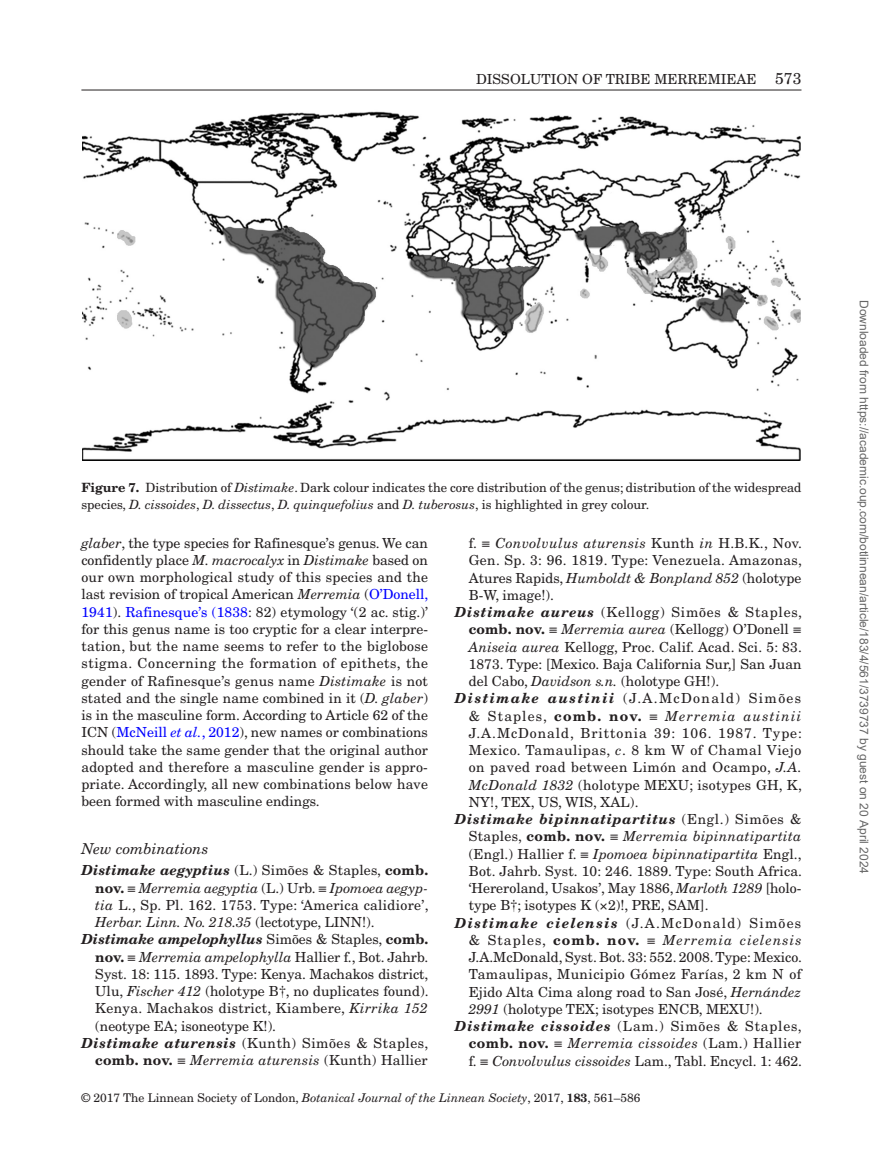
<style>
.page{position:relative;width:893px;height:1174px;background:#fff}
.page>*{position:absolute;margin:0;border:0;box-sizing:border-box;transform-origin:0 0}
.t1{font:italic 15px "New Century Schlbk";color:#231f20}
.t2{font:13.8px/17.2px "New Century Schlbk";letter-spacing:.01em;color:#231f20;text-align:justify}
.t3{font:italic 13.8px "New Century Schlbk";letter-spacing:.015em;color:#231f20}
.t4{font:13.8px "New Century Schlbk";letter-spacing:.055em;color:#231f20}
.t5{font:13.8px "New Century Schlbk";letter-spacing:.04em;color:#231f20}
.t6{font:italic 700 13.8px "New Century Schlbk";color:#231f20}
.t7{font:italic 700 13.8px "New Century Schlbk";letter-spacing:.04em;color:#231f20}
.t8{font:13.8px "New Century Schlbk";letter-spacing:.07em;color:#231f20}
.t9{font:13.8px "New Century Schlbk";letter-spacing:.09em;color:#231f20}
.t10{font:13.8px "New Century Schlbk";letter-spacing:.03em;color:#231f20}
.t11{font:13.8px "New Century Schlbk";letter-spacing:.1em;color:#231f20}
.t12{font:13.8px "New Century Schlbk";letter-spacing:.035em;color:#231f20}
.t13{font:italic 13.8px "New Century Schlbk";letter-spacing:.075em;color:#231f20}
.t14{font:italic 13.8px "New Century Schlbk";letter-spacing:.08em;color:#231f20}
.t15{font:12.75px/16.5px "New Century Schlbk";color:#231f20}
.t16{font:12px "Arial";color:#666}
.t17{font:12px "New Century Schlbk";color:#231f20}
.s1{font-size:15.75px}
.s2{font-weight:700}
.s3{font-style:italic}
.s4{color:#00f}
.s5{font-style:italic;color:#00f}
.s6{font-weight:700;font-style:italic}
.s7{font-weight:700;font-style:normal}
.s8{font-family:"Gandhari Unicode";font-style:normal}
.s9{font-style:normal}
.s10{font-weight:400;font-style:normal}
.s11{font-family:"Gandhari Unicode"}
</style>
<div class="page">
<hr style="left:81px;top:90px;width:720px;height:1px;background:#231f20">
<img style="left:82px;top:111px;width:718px;height:350px">
<p class="t2" style="left:476px;top:70px;width:327px">DISSOLUTION OF TRIBE MERREMIEAE <span class="s1">573</span></p>
<p class="t15" style="left:81px;top:479px;width:722px"><span class="s2">Figure 7.</span> Distribution of <span class="s3">Distimake</span>. Dark colour indicates the core distribution of the genus; distribution of the widespread species, <span class="s3">D. cissoides</span>, <span class="s3">D. dissectus</span>, <span class="s3">D. quinquefolius</span> and <span class="s3">D. tuberosus</span>, is highlighted in grey colour.</p>
<p class="t2" style="left:81px;top:534px;width:349px"><span class="s3">glaber</span>, the type species for Rafinesque’s genus. We can confidently place <span class="s3">M. macrocalyx</span> in <span class="s3">Distimake</span> based on our own morphological study of this species and the last revision of tropical American <span class="s3">Merremia</span> (<span class="s4">O’Donell, 1941</span>). <span class="s4">Rafinesque’s (1838</span>: 82) etymology ‘(2 ac. stig.)’ for this genus name is too cryptic for a clear interpre&shy;tation, but the name seems to refer to the biglobose stigma. Concerning the formation of epithets, the gender of Rafinesque’s genus name <span class="s3">Distimake</span> is not stated and the single name combined in it (<span class="s3">D. glaber</span>) is in the masculine form. According to Article 62 of the ICN (<span class="s4">McNeill</span> <span class="s5">et al.</span><span class="s4">, 2012</span>), new names or combinations should take the same gender that the original author adopted and therefore a masculine gender is appro&shy;priate. Accordingly, all new combinations below have been formed with masculine endings.</p>
<p class="t1" style="left:81px;top:839px;width:128px">New combinations</p>
<p class="t2" style="left:81px;top:862px;width:348px"><span class="s6">Distimake aegyptius</span> (L.) Simões &amp; Staples, <span class="s2">comb.</span></p>
<p class="t3" style="left:95px;top:879px;width:334px"><span class="s7">nov.</span> <span class="s8">≡</span> Merremia aegyptia <span class="s9">(L.) Urb.</span> <span class="s8">≡</span> Ipomoea aegyp-</p>
<p class="t2" style="left:95px;top:896px;width:335px"><span class="s3">tia</span> L., Sp. Pl. 162. 1753. Type: ‘America calidiore’,</p>
<p class="t3" style="left:95px;top:914px;width:281px">Herbar. Linn. No. 218.35 <span class="s9">(lectotype, LINN!).</span></p>
<p class="t6" style="left:81px;top:930px;width:348px">Distimake ampelophyllus <span class="s10">Simões &amp; Staples,</span> <span class="s9">comb.</span></p>
<p class="t3" style="left:95px;top:948px;width:335px"><span class="s7">nov.</span> <span class="s8">≡</span> Merremia ampelophylla <span class="s9">Hallier f., Bot. Jahrb.</span></p>
<p class="t2" style="left:95px;top:965px;width:335px">Syst. 18: 115. 1893. Type: Kenya. Machakos district,</p>
<p class="t2" style="left:95px;top:982px;width:335px">Ulu, <span class="s3">Fischer 412</span> (holotype B†, no duplicates found).</p>
<p class="t2" style="left:95px;top:1000px;width:334px">Kenya. Machakos district, Kiambere, <span class="s3">Kirrika 152</span></p>
<p class="t2" style="left:95px;top:1017px;width:182px">(neotype EA; isoneotype K!).</p>
<p class="t5" style="left:81px;top:1034px;width:348px"><span class="s6">Distimake aturensis</span> (Kunth) Simões &amp; Staples,</p>
<p class="t3" style="left:95px;top:1052px;width:334px"><span class="s7">comb. nov.</span> <span class="s8">≡</span> Merremia aturensis <span class="s9">(Kunth) Hallier</span></p>
<p class="t3" style="left:469px;top:535px;width:335px"><span class="s9">f.</span> <span class="s8">≡</span> Convolvulus aturensis <span class="s9">Kunth</span> in <span class="s9">H.B.K., Nov.</span></p>
<p class="t2" style="left:469px;top:552px;width:335px">Gen. Sp. 3: 96. 1819. Type: Venezuela. Amazonas,</p>
<p class="t2" style="left:469px;top:569px;width:334px">Atures Rapids, <span class="s3">Humboldt &amp; Bonpland 852</span> (holotype</p>
<p class="t2" style="left:469px;top:586px;width:87px">B-W, image!).</p>
<p class="t4" style="left:455px;top:604px;width:349px"><span class="s6">Distimake aureus</span> (Kellogg) Simões &amp; Staples,</p>
<p class="t2" style="left:469px;top:621px;width:334px"><span class="s2">comb. nov.</span> <span class="s11">≡</span> <span class="s3">Merremia aurea</span> (Kellogg) O’Donell <span class="s11">≡</span></p>
<p class="t2" style="left:469px;top:638px;width:335px"><span class="s3">Aniseia aurea</span> Kellogg, Proc. Calif. Acad. Sci. 5: 83.</p>
<p class="t2" style="left:469px;top:655px;width:334px">1873. Type: [Mexico. Baja California Sur,] San Juan</p>
<p class="t2" style="left:469px;top:672px;width:252px">del Cabo, <span class="s3">Davidson s.n.</span> (holotype GH!).</p>
<p class="t11" style="left:455px;top:690px;width:348px"><span class="s6">Distimake austinii</span> (J.A.McDonald) Simões</p>
<p class="t14" style="left:469px;top:707px;width:334px"><span class="s9">&amp; Staples,</span> <span class="s7">comb. nov.</span> <span class="s8">≡</span> Merremia austinii</p>
<p class="t8" style="left:469px;top:724px;width:335px">J.A.McDonald, Brittonia 39: 106. 1987. Type:</p>
<p class="t5" style="left:469px;top:742px;width:334px">Mexico. Tamaulipas, <span class="s3">c</span>. 8 km W of Chamal Viejo</p>
<p class="t12" style="left:469px;top:759px;width:335px">on paved road between Limón and Ocampo, <span class="s3">J.A.</span></p>
<p class="t2" style="left:469px;top:776px;width:335px"><span class="s3">McDonald 1832</span> (holotype MEXU; isotypes GH, K,</p>
<p class="t2" style="left:469px;top:793px;width:171px">NY!, TEX, US, WIS, XAL).</p>
<p class="t7" style="left:455px;top:810px;width:348px">Distimake bipinnatipartitus <span class="s10">(Engl.) Simões &amp;</span></p>
<p class="t3" style="left:469px;top:828px;width:334px"><span class="s9">Staples,</span> <span class="s7">comb. nov.</span> <span class="s8">≡</span> Merremia bipinnatipartita</p>
<p class="t3" style="left:469px;top:845px;width:334px"><span class="s9">(Engl.) Hallier f.</span> <span class="s8">≡</span> Ipomoea bipinnatipartita <span class="s9">Engl.,</span></p>
<p class="t2" style="left:469px;top:862px;width:335px">Bot. Jahrb. Syst. 10: 246. 1889. Type: South Africa.</p>
<p class="t2" style="left:469px;top:879px;width:334px">‘Hereroland, Usakos’, May 1886, <span class="s3">Marloth 1289</span> [holo-</p>
<p class="t2" style="left:469px;top:897px;width:241px">type B†; isotypes K (×2)!, PRE, SAM].</p>
<p class="t9" style="left:455px;top:914px;width:348px"><span class="s6">Distimake cielensis</span> (J.A.McDonald) Simões</p>
<p class="t13" style="left:469px;top:931px;width:334px"><span class="s9">&amp; Staples,</span> <span class="s7">comb. nov.</span> <span class="s8">≡</span> Merremia cielensis</p>
<p class="t2" style="left:469px;top:948px;width:335px">J.A.McDonald, Syst. Bot. 33: 552. 2008. Type: Mexico.</p>
<p class="t10" style="left:469px;top:966px;width:334px">Tamaulipas, Municipio Gómez Farías, 2 km N of</p>
<p class="t2" style="left:469px;top:983px;width:334px">Ejido Alta Cima along road to San José, <span class="s3">Hernández</span></p>
<p class="t2" style="left:469px;top:1000px;width:295px"><span class="s3">2991</span> (holotype TEX; isotypes ENCB, MEXU!).</p>
<p class="t4" style="left:455px;top:1018px;width:348px"><span class="s6">Distimake cissoides</span> (Lam.) Simões &amp; Staples,</p>
<p class="t3" style="left:469px;top:1035px;width:334px"><span class="s7">comb. nov.</span> <span class="s8">≡</span> Merremia cissoides <span class="s9">(Lam.) Hallier</span></p>
<p class="t2" style="left:469px;top:1052px;width:335px">f. <span class="s11">≡</span> <span class="s3">Convolvulus cissoides</span> Lam., Tabl. Encycl. 1: 462.</p>
<p class="t17" style="left:81px;top:1090px;width:560px">© 2017 The Linnean Society of London, <span class="s3">Botanical Journal of the Linnean Society</span>, 2017, <span class="s2">183</span>, 561–586</p>
<p class="t16" style="left:868px;top:300px;width:575px;rotate:90deg">Downloaded from https://academic.oup.com/botlinnean/article/183/4/561/3739737 by guest on 20 April 2024</p>
</div>
